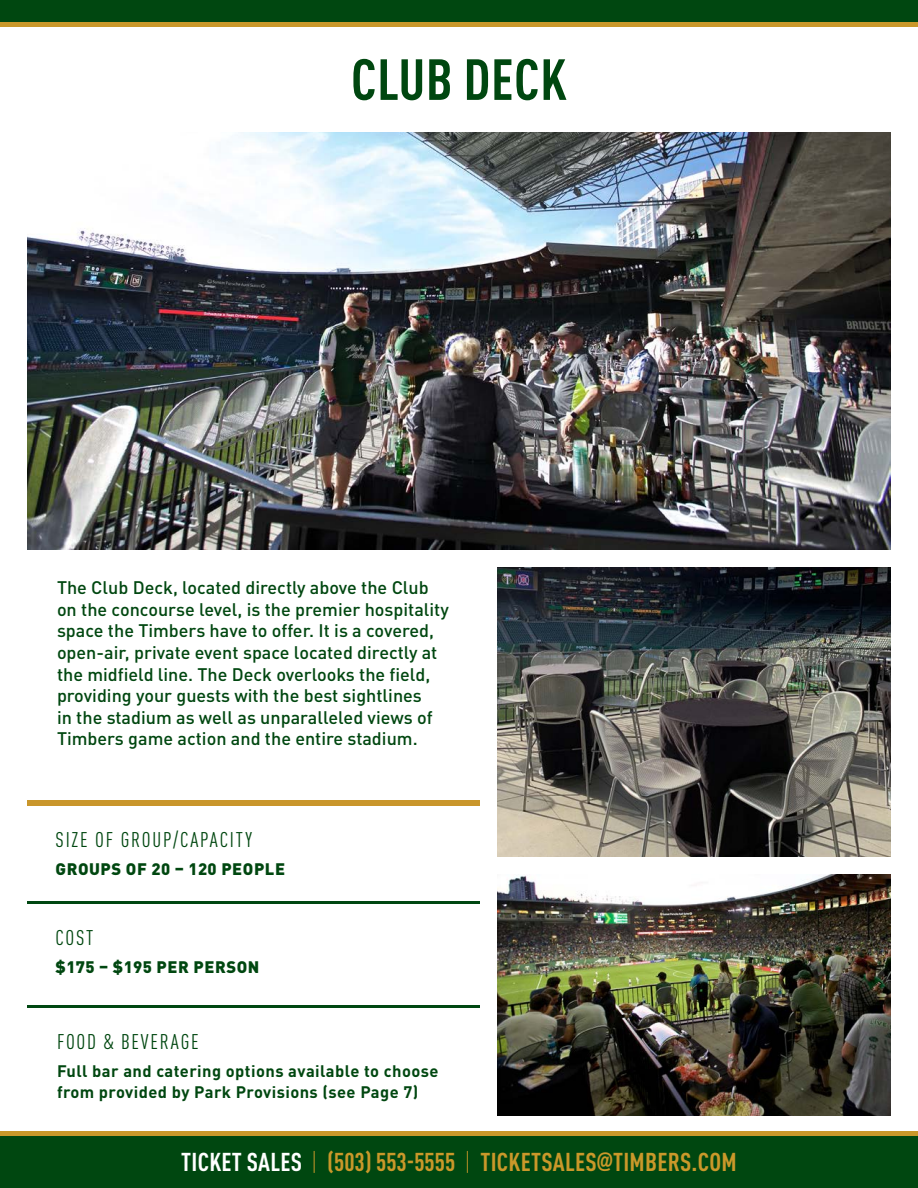
<style>
.page{position:relative;width:918px;height:1188px;background:#fff}
.page>*{position:absolute;margin:0;border:0;box-sizing:border-box;transform-origin:0 0}
.t1{font:700 condensed 57px "DINOT";letter-spacing:.01em;color:#004710}
.t2{font:700 condensed 25.5px "DINOT";letter-spacing:.01em;color:#ca982a}
.t3{font:condensed 21px "DINOT";letter-spacing:.085em;color:#004710}
.t4{font:500 18px/21.6px "DINOT";color:#004710}
.t5{font:700 16.5px/21px "DINOT";letter-spacing:.025em;color:#004710}
.t6{font:900 16.5px "DINOT";letter-spacing:.035em;color:#004710}
.s1{color:#fff}
.s2{font-weight:300}
.s3{font-family:"Trade Gothic Next LT Pro";font-weight:800}
</style>
<div class="page">
<div style="left:0;top:0;width:918px;height:22px;background:#004710"></div>
<div style="left:0;top:22px;width:918px;height:5px;background:#ca982a"></div>
<div style="left:0;top:1136px;width:918px;height:52px;background:#004710"></div>
<div style="left:0;top:1131px;width:918px;height:5px;background:#ca982a"></div>
<img style="left:497px;top:568px;width:394px;height:289px">
<img style="left:497px;top:875px;width:394px;height:241px">
<img style="left:27px;top:132px;width:864px;height:418px">
<div style="left:27px;top:800px;width:452px;height:5px;background:#c9962b"></div>
<hr style="left:27px;top:902px;width:452px;height:2px;background:#004712">
<hr style="left:27px;top:1005px;width:452px;height:3px;background:#004712">
<p class="t1" style="left:351px;top:45px;width:217px">CLUB DECK</p>
<p class="t4" style="left:57px;top:577px;width:393px">The Club Deck, located directly above the Club on the concourse level, is the premier hospitality space the Timbers have to offer. It is a covered, open-air, private event space located directly at the midfield line. The Deck overlooks the field, providing your guests with the best sightlines<br>in the stadium as well as unparalleled views of Timbers game action and the entire stadium.</p>
<p class="t3" style="left:56px;top:828px;width:198px">SIZE OF GROUP/CAPACITY</p>
<p class="t6" style="left:56px;top:858px;width:231px">GROUPS OF 20 – 120 PEOPLE</p>
<p class="t3" style="left:56px;top:926px;width:39px">COST</p>
<p class="t6" style="left:56px;top:956px;width:205px">$175 – $195 PER PERSON</p>
<p class="t3" style="left:57px;top:1029px;width:143px">FOOD &amp; BEVERAGE</p>
<p class="t5" style="left:57px;top:1060px;width:383px">Full bar and catering options available to choose from provided by Park Provisions (see Page 7)</p>
<h2 class="t2" style="left:181px;top:1146px;width:557px"><span class="s1">TICKET SALES</span> <span class="s2">|</span> (503) 553-5555 <span class="s2">|</span> TICKETSALES<span class="s3">@</span>TIMBERS.COM</h2>
</div>
